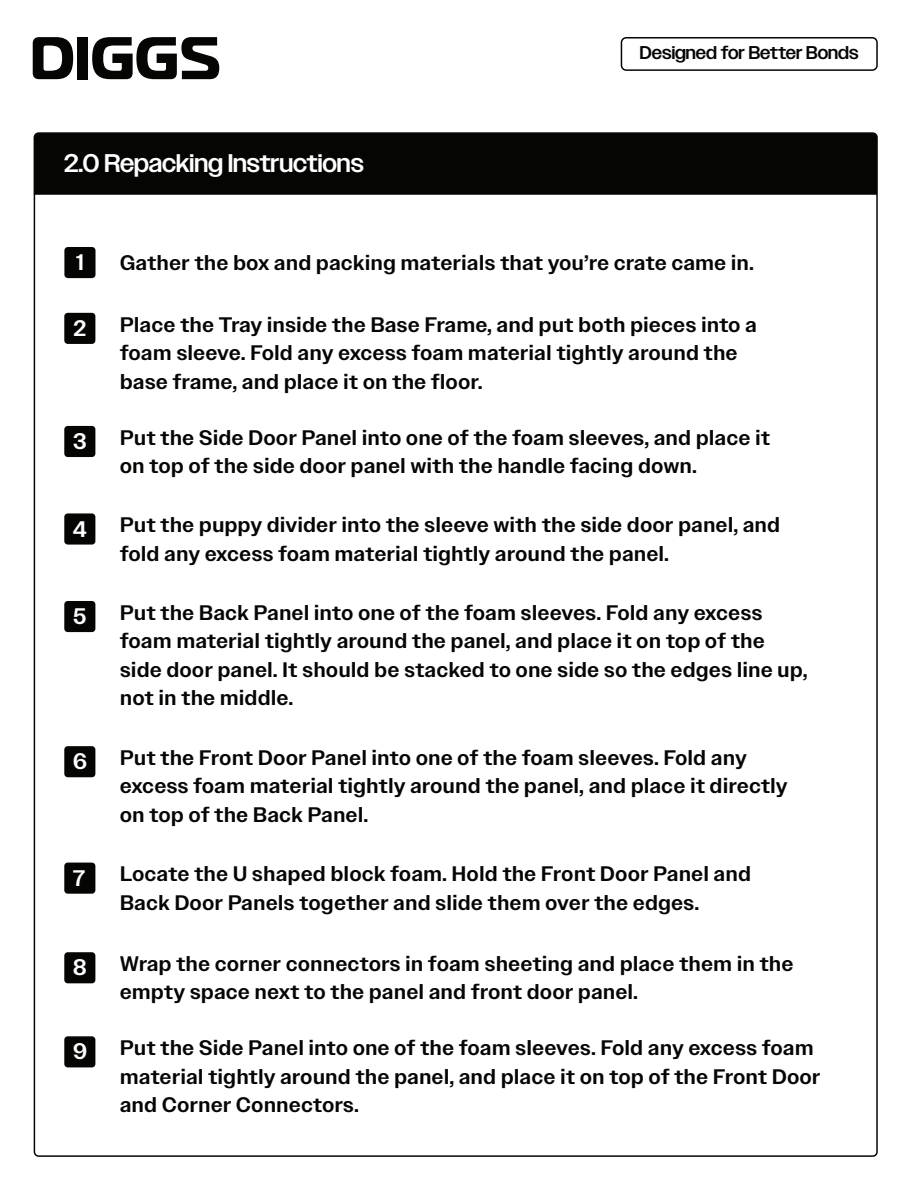
<style>
.page{position:relative;width:918px;height:1188px;background:#fff}
.page>*{position:absolute;margin:0;border:0;box-sizing:border-box;transform-origin:0 0}
.t1{font:500 25.5px "Owners";color:#fff}
.t2{font:500 22.5px "Owners Text";color:#fff}
.t3{font:500 21px/28.5px "Owners Text";color:#050504}
.t4{font:500 18.45px "Owners";color:#050504}
</style>
<div class="page">
<div style="left:37px;top:135px;width:838px;height:60px;background:#050604"></div>
<svg style="left:33px;top:37px;width:40px;height:42px"></svg>
<div style="left:77px;top:37px;width:11px;height:42px;background:#050504"></div>
<svg style="left:92px;top:37px;width:127px;height:42px"></svg>
<div style="left:621px;top:37px;width:257px;height:34px;border:2px solid #050504;border-radius:5px"></div>
<div style="left:64px;top:247px;width:32px;height:31px;background:#050504;border-radius:4px"></div>
<div style="left:64px;top:313px;width:31px;height:31px;background:#050504;border-radius:4px"></div>
<div style="left:64px;top:426px;width:31px;height:31px;background:#050504;border-radius:4px"></div>
<div style="left:64px;top:513px;width:31px;height:32px;background:#050504;border-radius:4px"></div>
<div style="left:64px;top:601px;width:31px;height:31px;background:#050504;border-radius:4px"></div>
<div style="left:64px;top:746px;width:31px;height:31px;background:#050504;border-radius:4px"></div>
<div style="left:64px;top:863px;width:31px;height:31px;background:#050504;border-radius:4px"></div>
<div style="left:64px;top:952px;width:31px;height:31px;background:#050504;border-radius:4px"></div>
<div style="left:64px;top:1036px;width:31px;height:31px;background:#050504;border-radius:4px"></div>
<p class="t1" style="left:64px;top:148px;width:301px">2.0 Repacking Instructions</p>
<p class="t4" style="left:640px;top:42px;width:220px">Designed for Better Bonds</p>
<p class="t2" style="left:76px;top:248px;width:10px">1</p>
<p class="t3" style="left:120px;top:249px;width:636px">Gather the box and packing materials that you’re crate came in.</p>
<p class="t2" style="left:73px;top:314px;width:15px">2</p>
<p class="t3" style="left:120px;top:310px;width:639px">Place the Tray inside the Base Frame, and put both pieces into a foam sleeve. Fold any excess foam material tightly around the base frame, and place it on the floor.</p>
<p class="t2" style="left:73px;top:427px;width:16px">3</p>
<p class="t3" style="left:120px;top:423px;width:652px">Put the Side Door Panel into one of the foam sleeves, and place it on top of the side door panel with the handle facing down.</p>
<p class="t2" style="left:73px;top:515px;width:16px">4</p>
<p class="t3" style="left:120px;top:511px;width:662px">Put the puppy divider into the sleeve with the side door panel, and fold any excess foam material tightly around the panel.</p>
<p class="t2" style="left:73px;top:602px;width:15px">5</p>
<p class="t3" style="left:120px;top:598px;width:689px">Put the Back Panel into one of the foam sleeves. Fold any excess foam material tightly around the panel, and place it on top of the side door panel. It should be stacked to one side so the edges line up, not in the middle.</p>
<p class="t2" style="left:73px;top:748px;width:16px">6</p>
<p class="t3" style="left:120px;top:743px;width:670px">Put the Front Door Panel into one of the foam sleeves. Fold any excess foam material tightly around the panel, and place it directly on top of the Back Panel.</p>
<p class="t2" style="left:73px;top:864px;width:14px">7</p>
<p class="t3" style="left:120px;top:860px;width:633px">Locate the U shaped block foam. Hold the Front Door Panel and<br>Back Door Panels together and slide them over the edges.</p>
<p class="t2" style="left:73px;top:954px;width:16px">8</p>
<p class="t3" style="left:120px;top:949px;width:675px">Wrap the corner connectors in foam sheeting and place them in the empty space next to the panel and front door panel.</p>
<p class="t2" style="left:73px;top:1037px;width:16px">9</p>
<p class="t3" style="left:120px;top:1034px;width:702px">Put the Side Panel into one of the foam sleeves. Fold any excess foam material tightly around the panel, and place it on top of the Front Door and Corner Connectors.</p>
</div>
